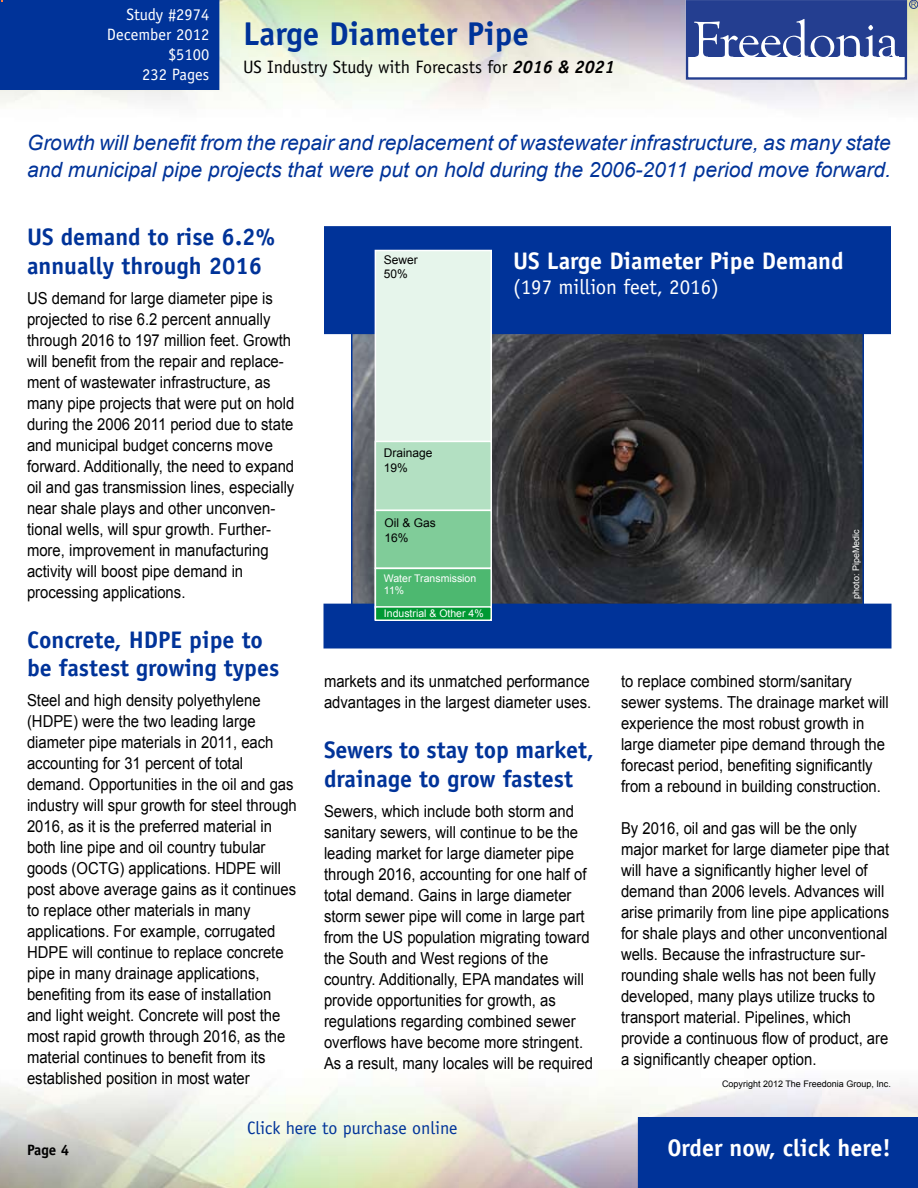
<style>
.page{position:relative;width:918px;height:1188px;background:#fff}
.page>*{position:absolute;margin:0;border:0;box-sizing:border-box;transform-origin:0 0}
.t1{font:700 33px "Officina Sans";color:#039}
.t2{font:700 24px/28.8px "Officina Sans";color:#039}
.t3{font:700 24px "Officina Sans";color:#fff}
.t4{font:italic 21px/27px "Arial";color:#039}
.t5{font:21px "Officina Sans";color:#fff}
.t6{font:18px "Officina Sans";color:#000}
.t7{font:18px "Officina Sans";color:#039}
.t8{font:16.5px/21px "Arial";color:#000;scale:.9 1}
.t9{font:16.5px/19.8px "Officina Sans";color:#fff;text-align:right}
.t10{font:700 15px "Officina Sans";color:#000}
.t11{font:12px/14.2px "Arial";color:#000}
.t12{font:10.5px/12px "Arial";color:#fff}
.t13{font:9px "Arial";color:#000}
.t14{font:9px "Arial";color:#fff}
.s1{font-weight:700;font-style:italic}
</style>
<div class="page">
<div style="left:638px;top:1117px;width:280px;height:71px;background:#039"></div>
<div style="left:686px;top:0;width:221px;height:80px;border:2px solid #243e90"></div>
<div style="left:687px;top:1px;width:218px;height:56px;background:#243e90"></div>
<svg style="left:694px;top:19px;width:205px;height:38px"></svg>
<div style="left:909px;top:0;width:9px;height:9px;border:1px solid #243e90;border-radius:50%"></div>
<svg style="left:911px;top:2px;width:5px;height:5px"></svg>
<img style="left:354px;top:334px;width:507px;height:270px">
<div style="left:325px;top:227px;width:565px;height:106px;background:#039"></div>
<div style="left:324px;top:226px;width:567px;height:108px;border:2px solid #039"></div>
<div style="left:0;top:0;width:219px;height:90px;background:#039"></div>
<div style="left:324px;top:604px;width:567px;height:44px;background:#039"></div>
<div style="left:375px;top:250px;width:116px;height:369px;background:#e6f5eb"></div>
<div style="left:375px;top:250px;width:117px;height:370px;border:2px solid #fff"></div>
<div style="left:375px;top:441px;width:116px;height:69px;background:#b3e0c2"></div>
<div style="left:375px;top:441px;width:117px;height:70px;border:2px solid #fff"></div>
<div style="left:375px;top:510px;width:116px;height:58px;background:#80cc99"></div>
<div style="left:375px;top:510px;width:117px;height:59px;border:2px solid #fff"></div>
<div style="left:375px;top:568px;width:116px;height:40px;background:#4db870"></div>
<div style="left:375px;top:568px;width:117px;height:41px;border:2px solid #fff"></div>
<div style="left:375px;top:607px;width:116px;height:13px;background:#093"></div>
<div style="left:375px;top:606px;width:117px;height:15px;border:2px solid #fff"></div>
<p class="t9" style="left:107px;top:5px;width:104px">Study #2974<br>December 2012 $5100<br>232 Pages</p>
<h1 class="t1" style="left:243px;top:13px;width:288px">Large Diameter Pipe</h1>
<p class="t6" style="left:243px;top:57px;width:373px">US Industry Study with Forecasts for <span class="s1">2016 &amp; 2021</span></p>
<p class="t4" style="left:27px;top:130px;width:866px">Growth will benefit from the repair and replacement of wastewater infrastructure, as many state and municipal pipe projects that were put on hold during the 2006-2011 period move forward.</p>
<h2 class="t2" style="left:27px;top:222px;width:250px">US demand to rise 6.2% annually through 2016</h2>
<p class="t8" style="left:27px;top:288px;width:299px">US demand for large diameter pipe is projected to rise 6.2 percent annually through 2016 to 197 million feet. Growth will benefit from the repair and replace&shy;ment of wastewater infrastructure, as many pipe projects that were put on hold during the 2006 2011 period due to state and municipal budget concerns move forward. Additionally, the need to expand oil and gas transmission lines, especially near shale plays and other unconven&shy;tional wells, will spur growth. Further&shy;more, improvement in manufacturing activity will boost pipe demand in processing applications.</p>
<h2 class="t2" style="left:27px;top:625px;width:254px">Concrete, HDPE pipe to be fastest growing types</h2>
<p class="t8" style="left:27px;top:690px;width:301px">Steel and high density polyethylene (HDPE) were the two leading large diameter pipe materials in 2011, each accounting for 31 percent of total demand. Opportunities in the oil and gas industry will spur growth for steel through 2016, as it is the preferred material in both line pipe and oil country tubular goods (OCTG) applications. HDPE will post above average gains as it continues to replace other materials in many applications. For example, corrugated HDPE will continue to replace concrete pipe in many drainage applications, benefiting from its ease of installation and light weight. Concrete will post the most rapid growth through 2016, as the material continues to benefit from its established position in most water</p>
<p class="t11" style="left:384px;top:253px;width:36px">Sewer<br>50%</p>
<h2 class="t3" style="left:513px;top:245px;width:332px">US Large Diameter Pipe Demand</h2>
<p class="t5" style="left:513px;top:274px;width:208px">(197 million feet, 2016)</p>
<p class="t11" style="left:384px;top:446px;width:50px">Drainage<br>19%</p>
<p class="t11" style="left:384px;top:516px;width:53px">Oil &amp; Gas<br>16%</p>
<p class="t12" style="left:384px;top:573px;width:94px">Water Transmission<br>11%</p>
<p class="t12" style="left:384px;top:608px;width:101px">Industrial &amp; Other 4%</p>
<p class="t14" style="left:850px;top:599px;width:71px;rotate:-90deg">photo: PipeMedic</p>
<p class="t8" style="left:324px;top:671px;width:299px">markets and its unmatched performance advantages in the largest diameter uses.</p>
<h2 class="t2" style="left:324px;top:735px;width:272px">Sewers to stay top market, drainage to grow fastest</h2>
<p class="t8" style="left:324px;top:800px;width:300px">Sewers, which include both storm and sanitary sewers, will continue to be the leading market for large diameter pipe through 2016, accounting for one half of total demand. Gains in large diameter storm sewer pipe will come in large part from the US population migrating toward the South and West regions of the country. Additionally, EPA mandates will provide opportunities for growth, as regulations regarding combined sewer overflows have become more stringent.<br>As a result, many locales will be required</p>
<p class="t8" style="left:621px;top:671px;width:299px">to replace combined storm/sanitary sewer systems. The drainage market will experience the most robust growth in large diameter pipe demand through the forecast period, benefiting significantly from a rebound in building construction.</p>
<p class="t8" style="left:621px;top:818px;width:300px">By 2016, oil and gas will be the only major market for large diameter pipe that will have a significantly higher level of demand than 2006 levels. Advances will arise primarily from line pipe applications for shale plays and other unconventional wells. Because the infrastructure sur&shy;rounding shale wells has not been fully developed, many plays utilize trucks to transport material. Pipelines, which provide a continuous flow of product, are a significantly cheaper option.</p>
<p class="t13" style="left:722px;top:1077px;width:170px">Copyright 2012 The Freedonia Group, Inc.</p>
<p class="t7" style="left:247px;top:1117px;width:212px">Click here to purchase online</p>
<p class="t10" style="left:27px;top:1140px;width:31px">Page</p>
<h2 class="t3" style="left:667px;top:1133px;width:225px">Order now, click here!</h2>
</div>
